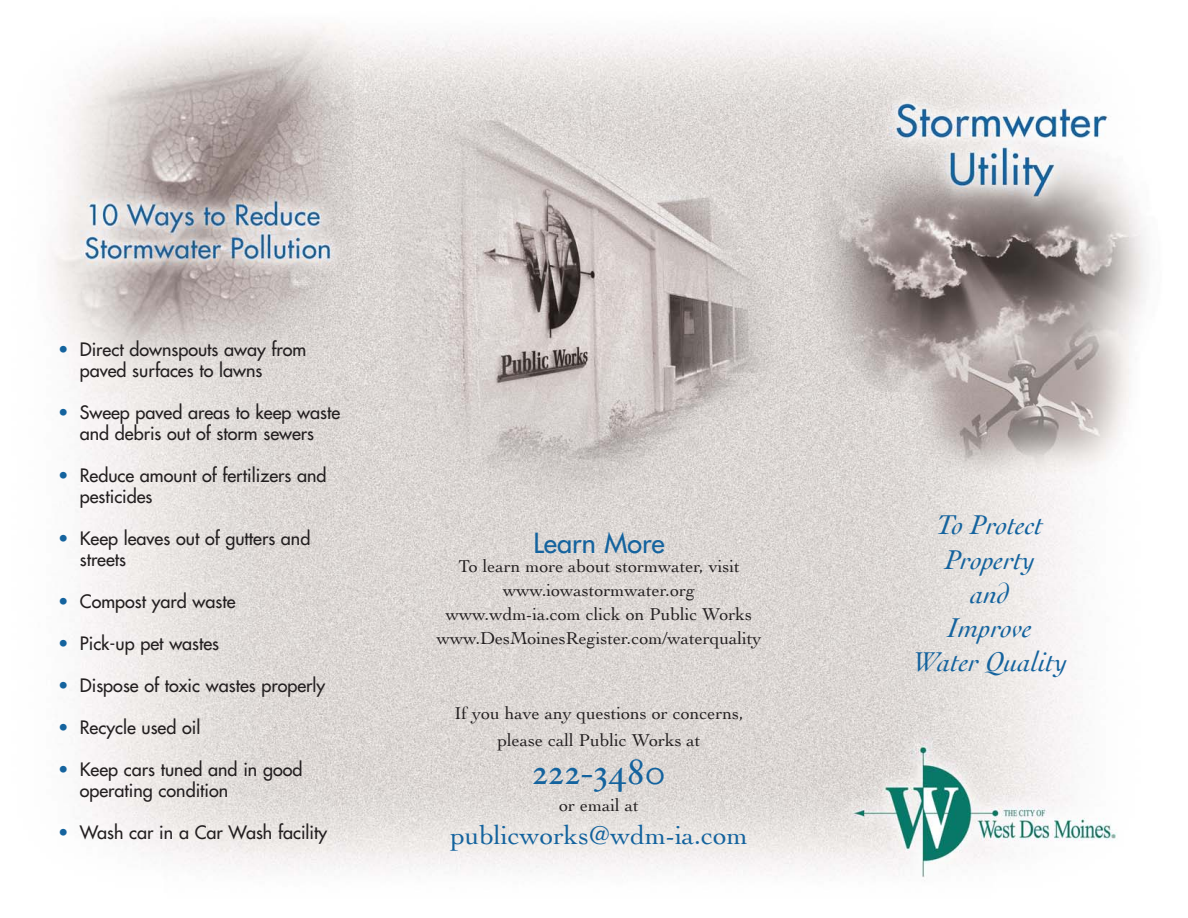
<style>
.page{position:relative;width:1188px;height:918px;background:#fff}
.page>*{position:absolute;margin:0;border:0;box-sizing:border-box;transform-origin:0 0}
.t1{font:36px "Hoefler Text";color:#14639e}
.t2{font:italic 28.5px/34.2px "Cochin";color:#14639e;text-align:center}
.t3{font:27px "Cochin";color:#14639e}
.t4{font:27px "Futura";color:#14639e}
.t5{font:18px/21px "Futura";color:#231f20}
.t6{font:18px/24px "Cochin";color:#231f20;text-align:center}
.s1{color:#14639e}
</style>
<div class="page">
<img style="left:52px;top:25px;width:1096px;height:856px">
<p class="t5" style="left:80px;top:340px;width:228px;text-indent:-22px"><span class="s1">•</span> Direct downspouts away from paved surfaces to lawns</p>
<p class="t5" style="left:58px;top:403px;width:284px;text-align:center"><span class="s1">•</span> Sweep paved areas to keep waste and debris out of storm sewers</p>
<p class="t5" style="left:80px;top:466px;width:248px;text-indent:-22px"><span class="s1">•</span> Reduce amount of fertilizers and pesticides</p>
<p class="t5" style="left:80px;top:529px;width:232px;text-indent:-22px"><span class="s1">•</span> Keep leaves out of gutters and streets</p>
<p class="t5" style="left:58px;top:592px;width:179px"><span class="s1">•</span> Compost yard waste</p>
<p class="t5" style="left:58px;top:634px;width:163px"><span class="s1">•</span> Pick-up pet wastes</p>
<p class="t5" style="left:58px;top:676px;width:269px"><span class="s1">•</span> Dispose of toxic wastes properly</p>
<p class="t5" style="left:58px;top:718px;width:144px"><span class="s1">•</span> Recycle used oil</p>
<p class="t5" style="left:80px;top:760px;width:224px;text-indent:-22px"><span class="s1">•</span> Keep cars tuned and in good operating condition</p>
<p class="t5" style="left:58px;top:823px;width:271px"><span class="s1">•</span> Wash car in a Car Wash facility</p>
<h3 class="t4" style="left:534px;top:529px;width:133px">Learn More</h3>
<p class="t6" style="left:437px;top:554px;width:326px">To learn more about stormwater, visit www.iowastormwater.org www.wdm-ia.com click on Public Works www.DesMoinesRegister.com/waterquality</p>
<p class="t6" style="left:455px;top:700px;width:291px;line-height:27px">If you have any questions or concerns, please call Public Works at</p>
<h1 class="t1" style="left:532px;top:758px;width:135px">222-3480</h1>
<p class="t6" style="left:559px;top:793px;width:81px">or email at</p>
<h3 class="t3" style="left:450px;top:819px;width:299px">publicworks@wdm-ia.com</h3>
<h2 class="t2" style="left:913px;top:508px;width:156px">To Protect<br>Property<br>and<br>Improve<br>Water Quality</h2>
</div>
